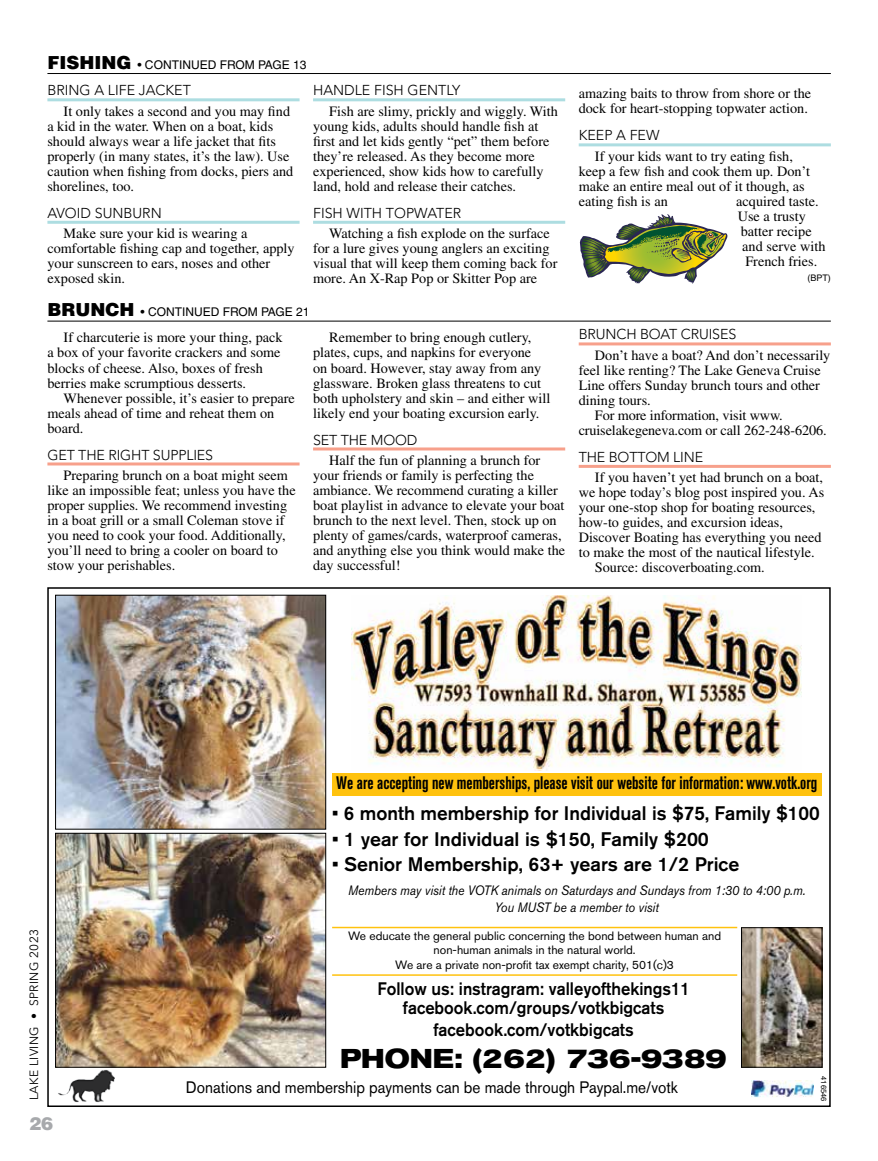
<style>
.page{position:relative;width:878px;height:1161px;background:#fff}
.page>*{position:absolute;margin:0;border:0;box-sizing:border-box;transform-origin:0 0}
.t1{font:700 expanded 27px "Nissan AG";color:#000;scale:.93 1}
.t2{font:500 19.5px "Nissan AG";color:#000}
.t3{font:500 18px/19.5px "Nissan AG";color:#000;text-align:center;scale:.92 1}
.t4{font:700 condensed 18px "Nissan AG";color:#000;scale:.86 1}
.t5{font:900 18px "Helvetica";color:#a7a9ac}
.t6{font:16.5px "Nissan AG";color:#000;scale:.93 1}
.t7{font:14.25px/15px "Times";color:#000}
.t8{font:italic 13.5px/16.2px "Nissan AG";color:#000;text-align:center;scale:.9 1}
.t9{font:12px/14.4px "Nissan AG";color:#000;text-align:center}
.t10{font:12px "Helvetica";color:#000}
.t11{font:12px "Avenir Next";letter-spacing:.03em;color:#000}
.t12{font:9px "Helvetica";color:#000}
.t13{font:7.5px "Helvetica";color:#000}
.s1{font-weight:900;font-size:18px}
.s2{font-family:"Avenir";font-weight:300}
</style>
<div class="page">
<img style="left:57px;top:597px;width:267px;height:230px">
<div style="left:55px;top:595px;width:271px;height:234px;border:1px solid #000"></div>
<img style="left:351px;top:595px;width:450px;height:175px">
<img style="left:743px;top:930px;width:77px;height:135px">
<div style="left:741px;top:928px;width:81px;height:139px;border:1px solid #000"></div>
<div style="left:332px;top:773px;width:489px;height:23px;background:#ffc20e"></div>
<hr style="left:332px;top:974px;width:405px;height:2px;background:#ffc20e">
<img style="left:56px;top:1067px;width:59px;height:36px">
<img style="left:57px;top:835px;width:267px;height:230px">
<div style="left:55px;top:833px;width:271px;height:234px;border:1px solid #000"></div>
<img style="left:751px;top:1080px;width:62px;height:18px">
<hr style="left:332px;top:927px;width:405px;height:1px;background:#ffc20e">
<hr style="left:47px;top:462px;width:252px;height:3px;background:#f7a08b">
<hr style="left:313px;top:447px;width:252px;height:3px;background:#f7a08b">
<hr style="left:578px;top:342px;width:252px;height:3px;background:#f7a08b">
<hr style="left:578px;top:465px;width:252px;height:3px;background:#f7a08b">
<hr style="left:47px;top:321px;width:783px;height:1px;background:#000">
<hr style="left:47px;top:73px;width:783px;height:1px;background:#000">
<hr style="left:47px;top:98px;width:252px;height:3px;background:#addde1">
<hr style="left:47px;top:221px;width:252px;height:3px;background:#addde1">
<hr style="left:313px;top:98px;width:252px;height:3px;background:#addde1">
<hr style="left:313px;top:221px;width:252px;height:3px;background:#addde1">
<hr style="left:578px;top:143px;width:252px;height:3px;background:#addde1">
<svg style="left:579px;top:214px;width:148px;height:70px"></svg>
<p class="t10" style="left:47px;top:57px;width:260px"><span class="s1">FISHING</span> • CONTINUED FROM PAGE 13</p>
<p class="t7" style="left:64px;top:80px;width:228px;line-height:20.4px;text-indent:-16px"><span class="s2">BRING A LIFE JACKET<br></span>It only takes a second and you may find</p>
<p class="t7" style="left:47px;top:118px;width:247px">a kid in the water. When on a boat, kids should always wear a life jacket that fits properly (in many states, it’s the law). Use caution when fishing from docks, piers and shorelines, too.</p>
<p class="t7" style="left:64px;top:203px;width:185px;line-height:20.4px;text-indent:-16px"><span class="s2">AVOID SUNBURN<br></span>Make sure your kid is wearing a</p>
<p class="t7" style="left:47px;top:241px;width:249px">comfortable fishing cap and together, apply your sunscreen to ears, noses and other exposed skin.</p>
<p class="t7" style="left:329px;top:80px;width:230px;line-height:20.4px;text-indent:-16px"><span class="s2">HANDLE FISH GENTLY<br></span>Fish are slimy, prickly and wiggly. With</p>
<p class="t7" style="left:313px;top:118px;width:238px">young kids, adults should handle fish at first and let kids gently “pet” them before they’re released. As they become more experienced, show kids how to carefully land, hold and release their catches.</p>
<p class="t7" style="left:329px;top:203px;width:222px;line-height:20.4px;text-indent:-16px"><span class="s2">FISH WITH TOPWATER<br></span>Watching a fish explode on the surface</p>
<p class="t7" style="left:313px;top:241px;width:246px">for a lure gives young anglers an exciting visual that will keep them coming back for more. An X-Rap Pop or Skitter Pop are</p>
<p class="t10" style="left:47px;top:305px;width:263px"><span class="s1">BRUNCH</span> • CONTINUED FROM PAGE 21</p>
<p class="t7" style="left:64px;top:330px;width:220px">If charcuterie is more your thing, pack</p>
<p class="t7" style="left:47px;top:345px;width:235px">a box of your favorite crackers and some</p>
<p class="t7" style="left:47px;top:360px;width:217px">blocks of cheese. Also, boxes of fresh</p>
<p class="t7" style="left:47px;top:375px;width:200px">berries make scrumptious desserts.</p>
<p class="t7" style="left:64px;top:390px;width:233px">Whenever possible, it’s easier to prepare</p>
<p class="t7" style="left:47px;top:405px;width:228px">meals ahead of time and reheat them on</p>
<p class="t7" style="left:47px;top:420px;width:38px">board.</p>
<p class="t7" style="left:64px;top:444px;width:226px;line-height:20.4px;text-indent:-16px"><span class="s2">GET THE RIGHT SUPPLIES<br></span>Preparing brunch on a boat might seem</p>
<p class="t7" style="left:47px;top:483px;width:250px">like an impossible feat; unless you have the proper supplies. We recommend investing in a boat grill or a small Coleman stove if you need to cook your food. Additionally, you’ll need to bring a cooler on board to stow your perishables.</p>
<p class="t7" style="left:313px;top:330px;width:239px;text-indent:16px">Remember to bring enough cutlery, plates, cups, and napkins for everyone<br>on board. However, stay away from any glassware. Broken glass threatens to cut both upholstery and skin – and either will likely end your boating excursion early.</p>
<p class="t7" style="left:329px;top:429px;width:212px;line-height:20.4px;text-indent:-16px"><span class="s2">SET THE MOOD<br></span>Half the fun of planning a brunch for</p>
<p class="t7" style="left:313px;top:468px;width:254px">your friends or family is perfecting the ambiance. We recommend curating a killer boat playlist in advance to elevate your boat brunch to the next level. Then, stock up on plenty of games/cards, waterproof cameras, and anything else you think would make the day successful!</p>
<p class="t7" style="left:578px;top:86px;width:234px">amazing baits to throw from shore or the dock for heart-stopping topwater action.</p>
<p class="t7" style="left:595px;top:125px;width:199px;line-height:20.4px;text-indent:-16px"><span class="s2">KEEP A FEW<br></span>If your kids want to try eating fish,</p>
<p class="t7" style="left:578px;top:163px;width:233px">keep a few fish and cook them up. Don’t make an entire meal out of it though, as eating fish is an</p>
<p class="t7" style="left:736px;top:193px;width:84px">acquired taste.</p>
<p class="t7" style="left:737px;top:209px;width:70px">Use a trusty</p>
<p class="t7" style="left:740px;top:224px;width:72px">batter recipe</p>
<p class="t7" style="left:742px;top:239px;width:85px">and serve with</p>
<p class="t7" style="left:745px;top:254px;width:74px">French fries.</p>
<p class="t12" style="left:807px;top:272px;width:25px">(BPT)</p>
<p class="t7" style="left:595px;top:324px;width:237px;line-height:20.4px;text-indent:-16px"><span class="s2">BRUNCH BOAT CRUISES<br></span>Don’t have a boat? And don’t necessarily</p>
<p class="t7" style="left:578px;top:363px;width:243px">feel like renting? The Lake Geneva Cruise</p>
<p class="t7" style="left:578px;top:378px;width:243px">Line offers Sunday brunch tours and other</p>
<p class="t7" style="left:578px;top:393px;width:74px">dining tours.</p>
<p class="t7" style="left:595px;top:408px;width:189px">For more information, visit www.</p>
<p class="t7" style="left:578px;top:423px;width:249px">cruiselakegeneva.com or call 262-248-6206.</p>
<p class="t7" style="left:595px;top:447px;width:230px;line-height:20.4px;text-indent:-16px"><span class="s2">THE BOTTOM LINE<br></span>If you haven’t yet had brunch on a boat,</p>
<p class="t7" style="left:578px;top:485px;width:247px">we hope today’s blog post inspired you. As</p>
<p class="t7" style="left:578px;top:500px;width:238px">your one-stop shop for boating resources,</p>
<p class="t7" style="left:578px;top:515px;width:206px">how-to guides, and excursion ideas,</p>
<p class="t7" style="left:578px;top:530px;width:244px">Discover Boating has everything you need</p>
<p class="t7" style="left:578px;top:545px;width:237px">to make the most of the nautical lifestyle.</p>
<p class="t7" style="left:595px;top:560px;width:171px">Source: discoverboating.com.</p>
<p class="t11" style="left:24px;top:1100px;width:173px;rotate:-90deg">LAKE LIVING • SPRING 2023</p>
<p class="t5" style="left:29px;top:1111px;width:26px">26</p>
<p class="t4" style="left:336px;top:772px;width:561px">We are accepting new memberships, please visit our website for information: www.votk.org</p>
<p class="t2" style="left:332px;top:802px;width:489px">• 6 month membership for Individual is $75, Family $100</p>
<p class="t2" style="left:332px;top:827px;width:378px">• 1 year for Individual is $150, Family $200</p>
<p class="t2" style="left:332px;top:853px;width:409px">• Senior Membership, 63+ years are 1/2 Price</p>
<p class="t8" style="left:348px;top:883px;width:510px">Members may visit the VOTK animals on Saturdays and Sundays from 1:30 to 4:00 p.m.<br>You MUST be a member to visit</p>
<p class="t9" style="left:348px;top:928px;width:374px">We educate the general public concerning the bond between human and non-human animals in the natural world.<br>We are a private non-profit tax exempt charity, 501(c)3</p>
<p class="t3" style="left:377px;top:978px;width:341px">Follow us: instragram: valleyofthekings11 facebook.com/groups/votkbigcats</p>
<p class="t3" style="left:433px;top:1019px;width:219px">facebook.com/votkbigcats</p>
<p class="t1" style="left:340px;top:1043px;width:417px">PHONE: (262) 736-9389</p>
<p class="t6" style="left:186px;top:1077px;width:530px">Donations and membership payments can be made through Paypal.me/votk</p>
<p class="t13" style="left:828px;top:1076px;width:27px;rotate:90deg">416546</p>
</div>
